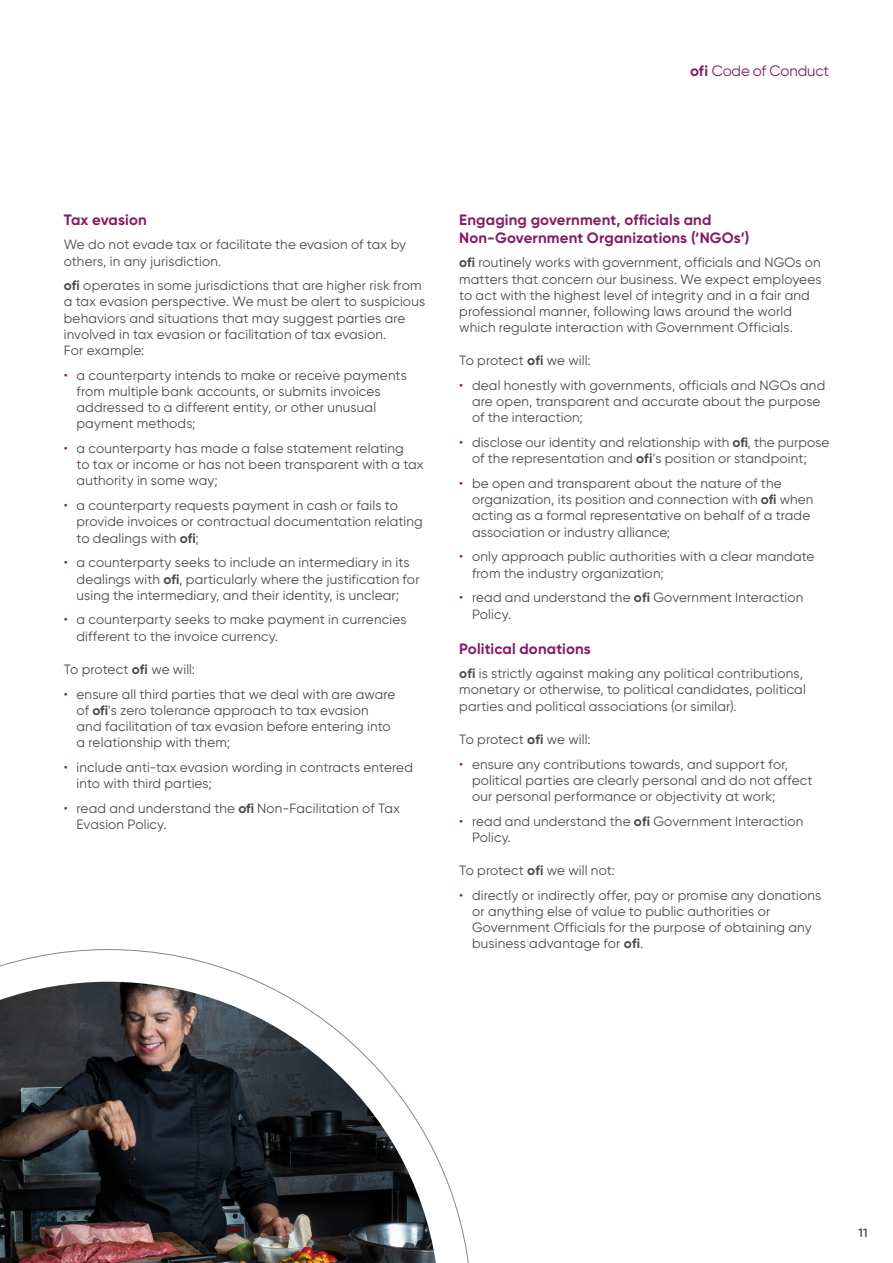
<style>
.page{position:relative;width:893px;height:1263px;background:#fff}
.page>*{position:absolute;margin:0;border:0;box-sizing:border-box;transform-origin:0 0}
.t1{font:700 15px/18px "Gilroy";letter-spacing:.01em;color:#851c66}
.t2{font:15px "Gilroy";letter-spacing:-.01em;color:#851c66}
.t3{font:13.5px/16.2px "Gilroy";letter-spacing:.01em;color:#4a4a49}
.t4{font:600 12px "Gilroy";color:#4a4a49}
.s1{font-weight:700}
.s2{color:#851c66}
</style>
<div class="page">
<svg style="left:0;top:949px;width:469px;height:314px"></svg>
<p class="t2" style="left:690px;top:61px;width:141px"><span class="s1">ofi</span> Code of Conduct</p>
<p class="t1" style="left:64px;top:210px;width:84px">Tax evasion</p>
<p class="t3" style="left:64px;top:236px;width:344px">We do not evade tax or facilitate the evasion of tax by others, in any jurisdiction.</p>
<p class="t3" style="left:64px;top:277px;width:363px"><span class="s1">ofi</span> operates in some jurisdictions that are higher risk from a tax evasion perspective. We must be alert to suspicious behaviors and situations that may suggest parties are involved in tax evasion or facilitation of tax evasion.<br>For example:</p>
<p class="t3" style="left:77px;top:367px;width:332px;text-indent:-13px"><span class="s2">•</span> a counterparty intends to make or receive payments from multiple bank accounts, or submits invoices addressed to a different entity, or other unusual payment methods;</p>
<p class="t3" style="left:77px;top:440px;width:349px;text-indent:-13px"><span class="s2">•</span> a counterparty has made a false statement relating<br>to tax or income or has not been transparent with a tax authority in some way;</p>
<p class="t3" style="left:77px;top:497px;width:348px;text-indent:-13px"><span class="s2">•</span> a counterparty requests payment in cash or fails to provide invoices or contractual documentation relating to dealings with <span class="s1">ofi</span>;</p>
<p class="t3" style="left:77px;top:554px;width:345px;text-indent:-13px"><span class="s2">•</span> a counterparty seeks to include an intermediary in its dealings with <span class="s1">ofi</span>, particularly where the justification for using the intermediary, and their identity, is unclear;</p>
<p class="t3" style="left:77px;top:611px;width:331px;text-indent:-13px"><span class="s2">•</span> a counterparty seeks to make payment in currencies different to the invoice currency.</p>
<p class="t3" style="left:64px;top:661px;width:133px">To protect <span class="s1">ofi</span> we will:</p>
<p class="t3" style="left:77px;top:685px;width:320px;text-indent:-13px"><span class="s2">•</span> ensure all third parties that we deal with are aware of <span class="s1">ofi</span>’s zero tolerance approach to tax evasion and facilitation of tax evasion before entering into a relationship with them;</p>
<p class="t3" style="left:77px;top:759px;width:338px;text-indent:-13px"><span class="s2">•</span> include anti-tax evasion wording in contracts entered into with third parties;</p>
<p class="t3" style="left:77px;top:800px;width:325px;text-indent:-13px"><span class="s2">•</span> read and understand the <span class="s1">ofi</span> Non-Facilitation of Tax<br>Evasion Policy.</p>
<p class="t1" style="left:459px;top:210px;width:292px">Engaging government, officials and<br>Non-Government Organizations (‘NGOs’)</p>
<p class="t3" style="left:459px;top:254px;width:364px"><span class="s1">ofi</span> routinely works with government, officials and NGOs on matters that concern our business. We expect employees to act with the highest level of integrity and in a fair and professional manner, following laws around the world which regulate interaction with Government Officials.</p>
<p class="t3" style="left:459px;top:352px;width:133px">To protect <span class="s1">ofi</span> we will:</p>
<p class="t3" style="left:472px;top:377px;width:355px;text-indent:-13px"><span class="s2">•</span> deal honestly with governments, officials and NGOs and are open, transparent and accurate about the purpose of the interaction;</p>
<p class="t3" style="left:472px;top:434px;width:359px;text-indent:-13px"><span class="s2">•</span> disclose our identity and relationship with <span class="s1">ofi</span>, the purpose of the representation and <span class="s1">ofi</span>’s position or standpoint;</p>
<p class="t3" style="left:472px;top:475px;width:343px;text-indent:-13px"><span class="s2">•</span> be open and transparent about the nature of the organization, its position and connection with <span class="s1">ofi</span> when acting as a formal representative on behalf of a trade association or industry alliance;</p>
<p class="t3" style="left:472px;top:548px;width:344px;text-indent:-13px"><span class="s2">•</span> only approach public authorities with a clear mandate from the industry organization;</p>
<p class="t3" style="left:472px;top:589px;width:333px;text-indent:-13px"><span class="s2">•</span> read and understand the <span class="s1">ofi</span> Government Interaction<br>Policy.</p>
<p class="t1" style="left:459px;top:639px;width:133px">Political donations</p>
<p class="t3" style="left:459px;top:665px;width:348px"><span class="s1">ofi</span> is strictly against making any political contributions, monetary or otherwise, to political candidates, political parties and political associations (or similar).</p>
<p class="t3" style="left:459px;top:731px;width:133px">To protect <span class="s1">ofi</span> we will:</p>
<p class="t3" style="left:472px;top:755px;width:342px;text-indent:-13px"><span class="s2">•</span> ensure any contributions towards, and support for, political parties are clearly personal and do not affect our personal performance or objectivity at work;</p>
<p class="t3" style="left:472px;top:813px;width:333px;text-indent:-13px"><span class="s2">•</span> read and understand the <span class="s1">ofi</span> Government Interaction<br>Policy.</p>
<p class="t3" style="left:459px;top:862px;width:157px">To protect <span class="s1">ofi</span> we will not:</p>
<p class="t3" style="left:472px;top:887px;width:351px;text-indent:-13px"><span class="s2">•</span> directly or indirectly offer, pay or promise any donations or anything else of value to public authorities or Government Officials for the purpose of obtaining any business advantage for <span class="s1">ofi</span>.</p>
<p class="t4" style="left:858px;top:1226px;width:11px">11</p>
</div>
